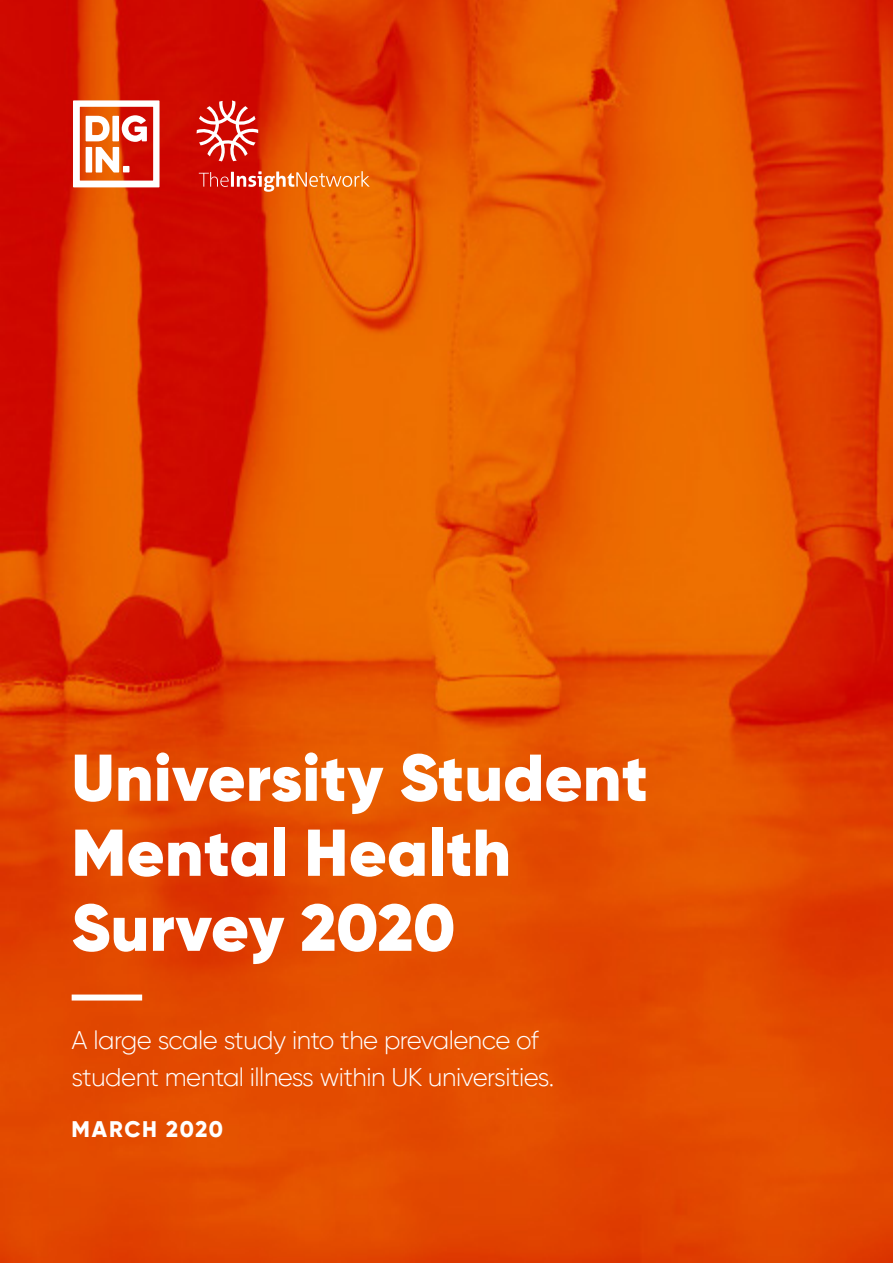
<style>
.page{position:relative;width:893px;height:1263px;background:#fff}
.page>*{position:absolute;margin:0;border:0;box-sizing:border-box;transform-origin:0 0}
.t1{font:900 66px/75px "Gilroy";letter-spacing:.01em;color:#fff}
.t2{font:300 25.5px "Gilroy";letter-spacing:-.02em;color:#fff}
.t3{font:800 22.5px "Gilroy";letter-spacing:.07em;color:#fff}
</style>
<div class="page">
<img style="left:0;top:0;width:893px;height:1263px">
<div style="left:72px;top:994px;width:70px;height:6px;background:#fff"></div>
<svg style="left:73px;top:100px;width:87px;height:87px"></svg>
<svg style="left:199px;top:171px;width:171px;height:21px;background:#e66c38"></svg>
<svg style="left:197px;top:100px;width:61px;height:61px"></svg>
<p class="t1" style="left:72px;top:740px;width:578px">University Student<br>Mental Health</p>
<p class="t1" style="left:72px;top:890px;width:385px">Survey 2020</p>
<p class="t2" style="left:72px;top:1025px;width:469px">A large scale study into the prevalence of</p>
<p class="t2" style="left:72px;top:1062px;width:484px">student mental illness within UK universities.</p>
<p class="t3" style="left:72px;top:1114px;width:153px">MARCH 2020</p>
</div>
